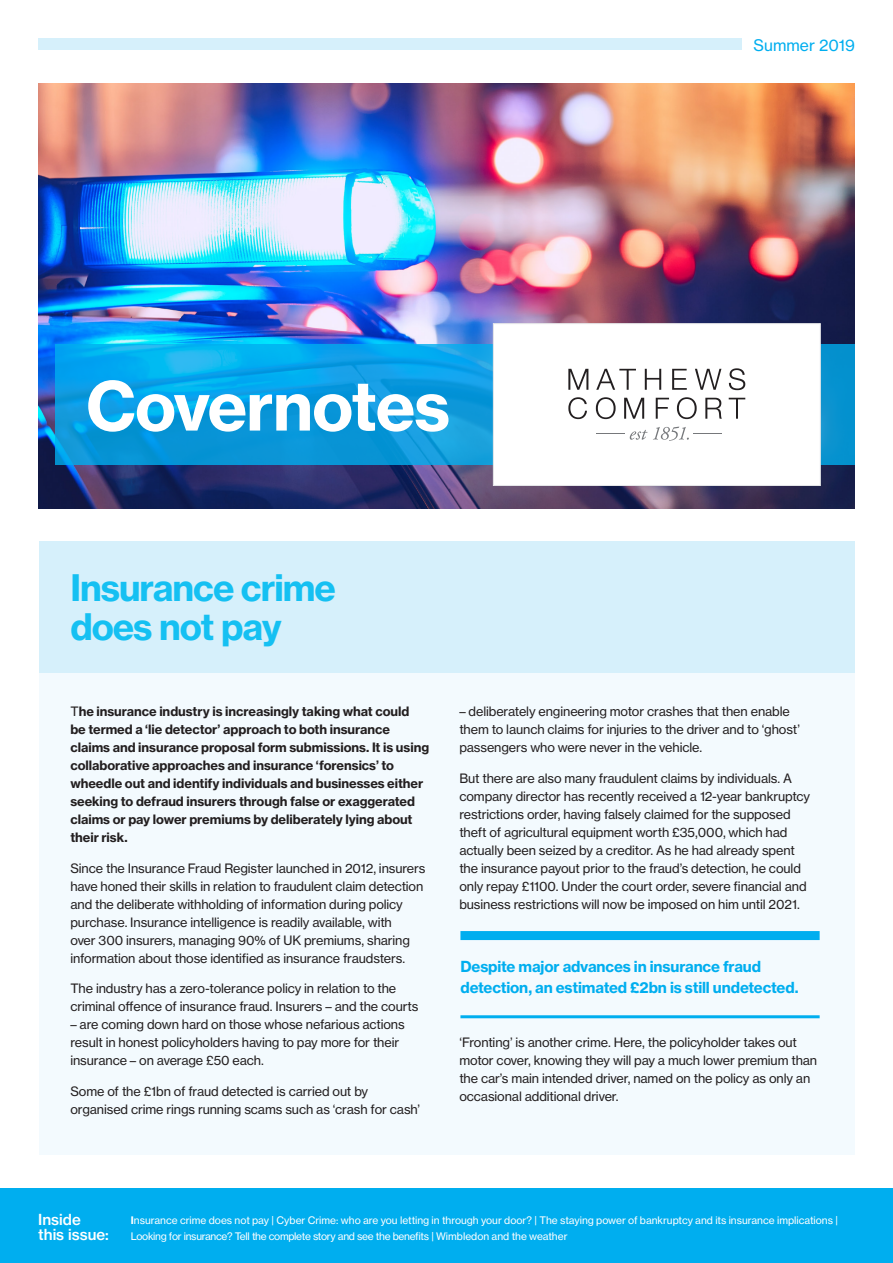
<style>
.page{position:relative;width:893px;height:1263px;background:#fff}
.page>*{position:absolute;margin:0;border:0;box-sizing:border-box;transform-origin:0 0}
.t1{font:66.6px "N Haas Grotesk TX Std 75 Bd";letter-spacing:-.015em;color:#fff}
.t2{font:36px "N Haas Grotesk TX Std 75 Bd";letter-spacing:-.03em;color:#15c0f2}
.t3{font:15.75px "N Haas Grotesk TX Std 55 Rg";color:#00aeef}
.t4{font:15px/21px "N Haas Grotesk TX Std 75 Bd";letter-spacing:-.01em;color:#00aeef}
.t5{font:15px/15px "N Haas Grotesk TX Std 65 Md";color:#fff}
.Body_Copy{font:12.75px/18px "N Haas Grotesk TX Std 55 Rg";letter-spacing:-.01em;color:#231f20}
.Body_Copy-2{font:12.75px/18px "N Haas Grotesk TX Std 75 Bd";letter-spacing:-.005em;color:#231f20}
.t6{font:10.2px "N Haas Grotesk TX Std 55 Rg";letter-spacing:-.005em;color:#fff}
.t7{font:10.2px "N Haas Grotesk TX Std 55 Rg";letter-spacing:-.03em;color:#fff}
.s1{font-family:"N Haas Grotesk TX Std 55 Rg"}
.s2{font-family:"N Haas Grotesk TX Std 75 Bd"}
</style>
<div class="page">
<div style="left:39px;top:673px;width:815px;height:481px;background:#f3fafe"></div>
<div style="left:460px;top:931px;width:360px;height:9px;background:#00aeef"></div>
<hr style="left:460px;top:1015px;width:360px;height:3px;background:#00aeef">
<div style="left:39px;top:541px;width:816px;height:132px;background:#d6f0fb"></div>
<img style="left:38px;top:84px;width:817px;height:424px">
<svg style="left:55px;top:344px;width:800px;height:121px"></svg>
<div style="left:493px;top:323px;width:328px;height:163px;background:#fff;border:1px solid #e6e7e9"></div>
<div style="left:38px;top:38px;width:703px;height:12px;background:#d6f0fb"></div>
<div style="left:0;top:1188px;width:893px;height:75px;background:#00aeef"></div>
<svg style="left:568px;top:369px;width:20px;height:21px"></svg>
<svg style="left:596px;top:369px;width:40px;height:21px"></svg>
<svg style="left:645px;top:369px;width:16px;height:21px"></svg>
<svg style="left:672px;top:369px;width:15px;height:21px"></svg>
<svg style="left:695px;top:369px;width:26px;height:21px"></svg>
<svg style="left:729px;top:368px;width:16px;height:22px"></svg>
<svg style="left:568px;top:397px;width:19px;height:22px"></svg>
<svg style="left:596px;top:397px;width:20px;height:22px"></svg>
<svg style="left:624px;top:398px;width:20px;height:21px"></svg>
<svg style="left:656px;top:398px;width:13px;height:21px"></svg>
<svg style="left:677px;top:397px;width:20px;height:22px"></svg>
<svg style="left:705px;top:398px;width:17px;height:21px"></svg>
<svg style="left:729px;top:398px;width:16px;height:21px"></svg>
<svg style="left:596px;top:427px;width:126px;height:14px"></svg>
<p class="t3" style="left:754px;top:35px;width:103px">Summer 2019</p>
<p class="t1" style="left:86px;top:364px;width:366px">Covernotes</p>
<p class="t2" style="left:70px;top:565px;width:267px">Insurance crime</p>
<p class="t2" style="left:70px;top:604px;width:213px">does not pay</p>
<p class="Body_Copy-2" style="left:70px;top:702px;width:360px"><span class="s1">T</span>he insurance industry is increasingly taking what could<br>be termed a ‘lie detector’ approach to both insurance claims and insurance proposal form submissions. It is using collaborative approaches and insurance ‘forensics’ to wheedle out and identify individuals and businesses either seeking to defraud insurers through false or exaggerated claims or pay lower premiums by deliberately lying about their risk.</p>
<p class="Body_Copy" style="left:70px;top:859px;width:357px">Since the Insurance Fraud Register launched in 2012, insurers have honed their skills in relation to fraudulent claim detection and the deliberate withholding of information during policy purchase. Insurance intelligence is readily available, with<br>over 300 insurers, managing 90% of UK premiums, sharing information about those identified as insurance fraudsters.</p>
<p class="Body_Copy" style="left:70px;top:980px;width:350px">The industry has a zero-tolerance policy in relation to the criminal offence of insurance fraud. Insurers – and the courts</p>
<p class="Body_Copy" style="left:70px;top:1016px;width:336px">– are coming down hard on those whose nefarious actions result in honest policyholders having to pay more for their insurance – on average £50 each.</p>
<p class="Body_Copy" style="left:70px;top:1082px;width:351px">Some of the £1bn of fraud detected is carried out by organised crime rings running scams such as ‘crash for cash’</p>
<p class="Body_Copy" style="left:459px;top:702px;width:342px">– deliberately engineering motor crashes that then enable them to launch claims for injuries to the driver and to ‘ghost’ passengers who were never in the vehicle.</p>
<p class="Body_Copy" style="left:459px;top:769px;width:352px">But there are also many fraudulent claims by individuals. A company director has recently received a 12-year bankruptcy restrictions order, having falsely claimed for the supposed theft of agricultural equipment worth £35,000, which had actually been seized by a creditor. As he had already spent the insurance payout prior to the fraud’s detection, he could only repay £1100. Under the court order, severe financial and business restrictions will now be imposed on him until 2021.</p>
<p class="t4" style="left:460px;top:956px;width:340px">Despite major advances in insurance fraud detection, an estimated £2bn is still undetected.</p>
<p class="Body_Copy" style="left:459px;top:1034px;width:359px">‘Fronting’ is another crime. Here, the policyholder takes out motor cover, knowing they will pay a much lower premium than the car’s main intended driver, named on the policy as only an occasional additional driver.</p>
<p class="t5" style="left:38px;top:1211px;width:72px">Inside this issue:</p>
<p class="t6" style="left:131px;top:1213px;width:709px"><span class="s2">I</span>nsurance crime does not pay | Cyber Crime: who are you letting in through your door? | The staying power of bankruptcy and its insurance implications |</p>
<p class="t7" style="left:131px;top:1229px;width:438px">Looking for insurance? Tell the complete story and see the benefits | Wimbledon and the weather</p>
</div>
